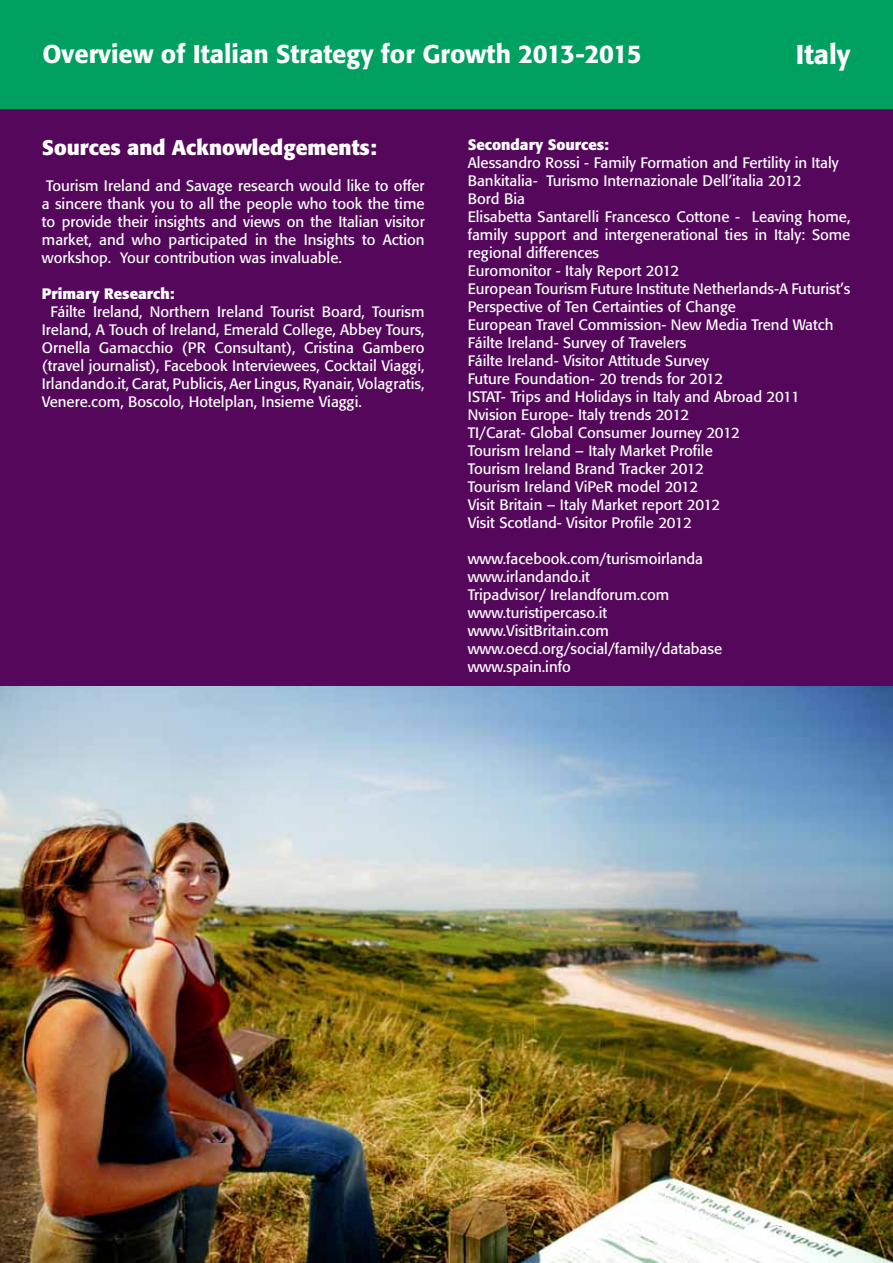
<style>
.page{position:relative;width:893px;height:1263px;background:#54075b}
.page>*{position:absolute;margin:0;border:0;box-sizing:border-box;transform-origin:0 0}
.t1{font:500 27px "Formata";color:#fff}
.t2{font:500 25.5px "Formata";color:#fff}
.t3{font:700 21px "Formata";color:#fff}
.t4{font:15px/18px "Formata";color:#fff;text-align:justify}
.t5{font:700 15px "Formata";color:#fff}
</style>
<div class="page">
<div style="left:0;top:0;width:893px;height:108px;background:#00a160"></div>
<img style="left:0;top:687px;width:893px;height:576px">
<h2 class="t2" style="left:43px;top:38px;width:601px">Overview of Italian Strategy for Growth 2013-2015</h2>
<h1 class="t1" style="left:796px;top:38px;width:56px">Italy</h1>
<h3 class="t3" style="left:42px;top:134px;width:336px">Sources and Acknowledgements:</h3>
<p class="t4" style="left:42px;top:177px;width:384px">Tourism Ireland and Savage research would like to offer a sincere thank you to all the people who took the time to provide their insights and views on the Italian visitor market, and who participated in the Insights to Action workshop. Your contribution was invaluable.</p>
<p class="t5" style="left:42px;top:284px;width:134px">Primary Research:</p>
<p class="t4" style="left:42px;top:303px;width:384px;text-indent:9px">Fáilte Ireland, Northern Ireland Tourist Board, Tourism Ireland, A Touch of Ireland, Emerald College, Abbey Tours, Ornella Gamacchio (PR Consultant), Cristina Gambero (travel journalist), Facebook Interviewees, Cocktail Viaggi, Irlandando.it, Carat, Publicis, Aer Lingus, Ryanair, Volagratis, Venere.com, Boscolo, Hotelplan, Insieme Viaggi.</p>
<p class="t5" style="left:468px;top:135px;width:143px">Secondary Sources:</p>
<p class="t4" style="left:468px;top:154px;width:384px;text-align:left">Alessandro Rossi - Family Formation and Fertility in Italy Bankitalia- Turismo Internazionale Dell’italia 2012<br>Bord Bia<br>Elisabetta Santarelli Francesco Cottone - Leaving home, family support and intergenerational ties in Italy: Some regional differences<br>Euromonitor - Italy Report 2012<br>European Tourism Future Institute Netherlands-A Futurist’s Perspective of Ten Certainties of Change<br>European Travel Commission- New Media Trend Watch Fáilte Ireland- Survey of Travelers<br>Fáilte Ireland- Visitor Attitude Survey<br>Future Foundation- 20 trends for 2012<br>ISTAT- Trips and Holidays in Italy and Abroad 2011<br>Nvision Europe- Italy trends 2012<br>TI/Carat- Global Consumer Journey 2012<br>Tourism Ireland – Italy Market Profile<br>Tourism Ireland Brand Tracker 2012<br>Tourism Ireland ViPeR model 2012<br>Visit Britain – Italy Market report 2012<br>Visit Scotland- Visitor Profile 2012</p>
<p class="t4" style="left:468px;top:550px;width:256px;text-align:left">www.facebook.com/turismoirlanda www.irlandando.it<br>Tripadvisor/ Irelandforum.com www.turistipercaso.it www.VisitBritain.com www.oecd.org/social/family/database www.spain.info</p>
</div>
